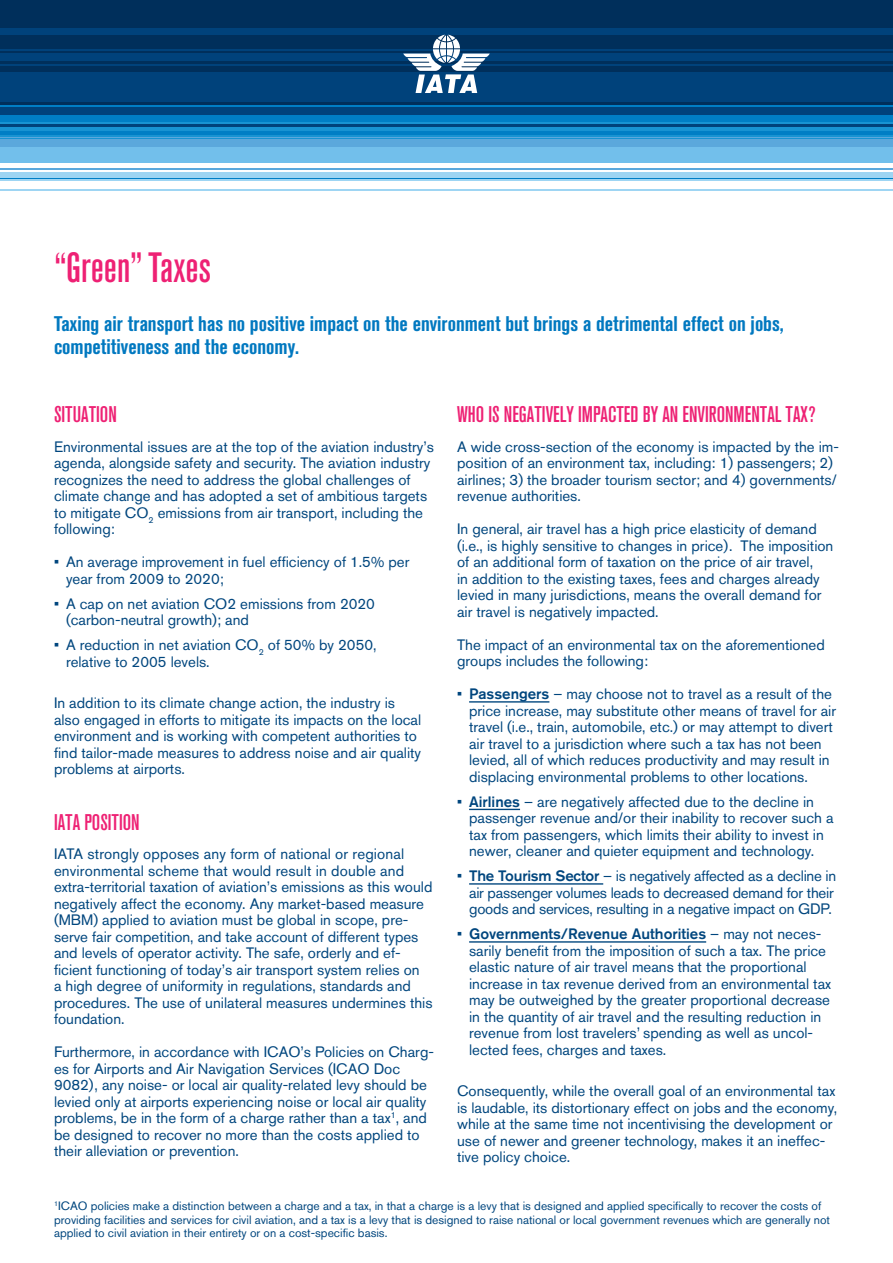
<style>
.page{position:relative;width:893px;height:1263px;background:#fff}
.page>*{position:absolute;margin:0;border:0;box-sizing:border-box;transform-origin:0 0}
.main_txt{font:500 condensed 42px "Akzidenz Grotesk BQ";color:#ee2174}
.sub_title{font:500 condensed 22.5px "Akzidenz Grotesk BQ";color:#ee2174}
.intro{font:700 condensed 21px/22.5px "Akzidenz Grotesk BQ";color:#0078c0}
.main_txt-2{font:15px/16.5px "Akzidenz Grotesk BQ";color:#00467e}
.main_txt-3{font:12px/13.5px "Akzidenz Grotesk BQ";color:#00467e}
.s1{font-weight:500}
</style>
<div class="page">
<div style="left:0;top:0;width:893px;height:126px;background:#002f5b"></div>
<svg style="left:0;top:122px;width:893px;height:10px;background:#1286c5"></svg>
<hr style="left:0;top:135px;width:893px;height:2px;background:#1893d2">
<div style="left:0;top:106px;width:893px;height:9px;background:#00427b"></div>
<div style="left:0;top:28px;width:893px;height:7px;background:#00427b"></div>
<div style="left:0;top:72px;width:893px;height:30px;background:#00427b"></div>
<div style="left:0;top:54px;width:893px;height:7px;background:#00427b"></div>
<hr style="left:0;top:64px;width:893px;height:1px;background:#00427b">
<hr style="left:0;top:49px;width:893px;height:2px;background:#00427b">
<hr style="left:0;top:124px;width:893px;height:2px;background:#00427b">
<div style="left:0;top:137px;width:893px;height:9px;background:#5ba8dc"></div>
<hr style="left:0;top:168px;width:893px;height:2px;background:#5ba8dc">
<div style="left:0;top:115px;width:893px;height:7px;background:#007ec5"></div>
<hr style="left:0;top:105px;width:893px;height:1px;background:#007ec5">
<hr style="left:0;top:132px;width:893px;height:3px;background:#007ec5">
<hr style="left:0;top:178px;width:893px;height:1px;background:#007ec5">
<div style="left:0;top:172px;width:893px;height:6px;background:#9ed5f3"></div>
<hr style="left:0;top:180px;width:893px;height:1px;background:#9ed5f3">
<hr style="left:0;top:190px;width:893px;height:1px;background:#9ed5f3">
<hr style="left:0;top:138px;width:893px;height:1px;background:#1893d2">
<div style="left:0;top:148px;width:893px;height:15px;background:#72bfeb"></div>
<svg style="left:403px;top:35px;width:87px;height:58px"></svg>
<hr style="left:469px;top:701px;width:80px;height:2px;background:#00467e">
<hr style="left:469px;top:809px;width:51px;height:1px;background:#00467e">
<hr style="left:469px;top:883px;width:134px;height:2px;background:#00467e">
<hr style="left:469px;top:941px;width:237px;height:2px;background:#00467e">
<p class="main_txt" style="left:54px;top:244px;width:159px">“Green” Taxes</p>
<p class="intro" style="left:54px;top:312px;width:731px">Taxing air transport has no positive impact on the environment but brings a detrimental effect on jobs, competitiveness and the economy.</p>
<p class="sub_title" style="left:54px;top:402px;width:64px">SITUATION</p>
<p class="main_txt-2" style="left:54px;top:438px;width:382px">Environmental issues are at the top of the aviation industry’s agenda, alongside safety and security. The aviation industry recognizes the need to address the global challenges of climate change and has adopted a set of ambitious targets to mitigate CO<sub>2</sub> emissions from air transport, including the following:</p>
<p class="main_txt-2" style="left:66px;top:554px;width:345px;text-indent:-12px"><span class="s1">•</span> An average improvement in fuel efficiency of 1.5% per year from 2009 to 2020;</p>
<p class="main_txt-2" style="left:66px;top:595px;width:310px;text-indent:-12px"><span class="s1">•</span> A cap on net aviation CO2 emissions from 2020 (carbon-neutral growth); and</p>
<p class="main_txt-2" style="left:66px;top:637px;width:312px;text-indent:-12px"><span class="s1">•</span> A reduction in net aviation CO<sub>2</sub> of 50% by 2050, relative to 2005 levels.</p>
<p class="main_txt-2" style="left:54px;top:695px;width:369px">In addition to its climate change action, the industry is also engaged in efforts to mitigate its impacts on the local environment and is working with competent authorities to find tailor-made measures to address noise and air quality problems at airports.</p>
<p class="sub_title" style="left:54px;top:809px;width:87px">IATA POSITION</p>
<p class="main_txt-2" style="left:54px;top:845px;width:380px">IATA strongly opposes any form of national or regional environmental scheme that would result in double and extra-territorial taxation of aviation’s emissions as this would negatively affect the economy. Any market-based measure (MBM) applied to aviation must be global in scope, pre&shy;serve fair competition, and take account of different types and levels of operator activity. The safe, orderly and ef&shy;ficient functioning of today’s air transport system relies on<br>a high degree of uniformity in regulations, standards and procedures. The use of unilateral measures undermines this foundation.</p>
<p class="main_txt-2" style="left:54px;top:1043px;width:381px">Furthermore, in accordance with ICAO’s Policies on Charg&shy;es for Airports and Air Navigation Services (ICAO Doc 9082), any noise- or local air quality-related levy should be levied only at airports experiencing noise or local air quality problems, be in the form of a charge rather than a tax<sup>1</sup>, and be designed to recover no more than the costs applied to their alleviation or prevention.</p>
<p class="sub_title" style="left:457px;top:402px;width:360px">WHO IS NEGATIVELY IMPACTED BY AN ENVIRONMENTAL TAX?</p>
<p class="main_txt-2" style="left:457px;top:438px;width:383px">A wide cross-section of the economy is impacted by the im&shy;position of an environment tax, including: 1) passengers; 2) airlines; 3) the broader tourism sector; and 4) governments/ revenue authorities.</p>
<p class="main_txt-2" style="left:457px;top:521px;width:378px">In general, air travel has a high price elasticity of demand (i.e., is highly sensitive to changes in price). The imposition of an additional form of taxation on the price of air travel,<br>in addition to the existing taxes, fees and charges already levied in many jurisdictions, means the overall demand for air travel is negatively impacted.</p>
<p class="main_txt-2" style="left:457px;top:636px;width:369px">The impact of an environmental tax on the aforementioned groups includes the following:</p>
<p class="main_txt-2" style="left:469px;top:686px;width:368px;text-indent:-12px"><span class="s1">• Passengers</span> – may choose not to travel as a result of the price increase, may substitute other means of travel for air travel (i.e., train, automobile, etc.) or may attempt to divert air travel to a jurisdiction where such a tax has not been levied, all of which reduces productivity and may result in displacing environmental problems to other locations.</p>
<p class="main_txt-2" style="left:469px;top:793px;width:366px;text-indent:-12px"><span class="s1">• Airlines</span> – are negatively affected due to the decline in passenger revenue and/or their inability to recover such a tax from passengers, which limits their ability to invest in newer, cleaner and quieter equipment and technology.</p>
<p class="main_txt-2" style="left:469px;top:868px;width:369px;text-indent:-12px"><span class="s1">• The Tourism Sector</span> – is negatively affected as a decline in air passenger volumes leads to decreased demand for their goods and services, resulting in a negative impact on GDP.</p>
<p class="main_txt-2" style="left:469px;top:926px;width:363px;text-indent:-12px"><span class="s1">• Governments/Revenue Authorities</span> – may not neces&shy;sarily benefit from the imposition of such a tax. The price elastic nature of air travel means that the proportional increase in tax revenue derived from an environmental tax may be outweighed by the greater proportional decrease in the quantity of air travel and the resulting reduction in revenue from lost travelers’ spending as well as uncol&shy;lected fees, charges and taxes.</p>
<p class="main_txt-2" style="left:457px;top:1083px;width:382px">Consequently, while the overall goal of an environmental tax is laudable, its distortionary effect on jobs and the economy, while at the same time not incentivising the development or use of newer and greener technology, makes it an ineffec&shy;tive policy choice.</p>
<p class="main_txt-3" style="left:54px;top:1199px;width:778px"><sup>1</sup>ICAO policies make a distinction between a charge and a tax, in that a charge is a levy that is designed and applied specifically to recover the costs of providing facilities and services for civil aviation, and a tax is a levy that is designed to raise national or local government revenues which are generally not applied to civil aviation in their entirety or on a cost-specific basis.</p>
</div>
